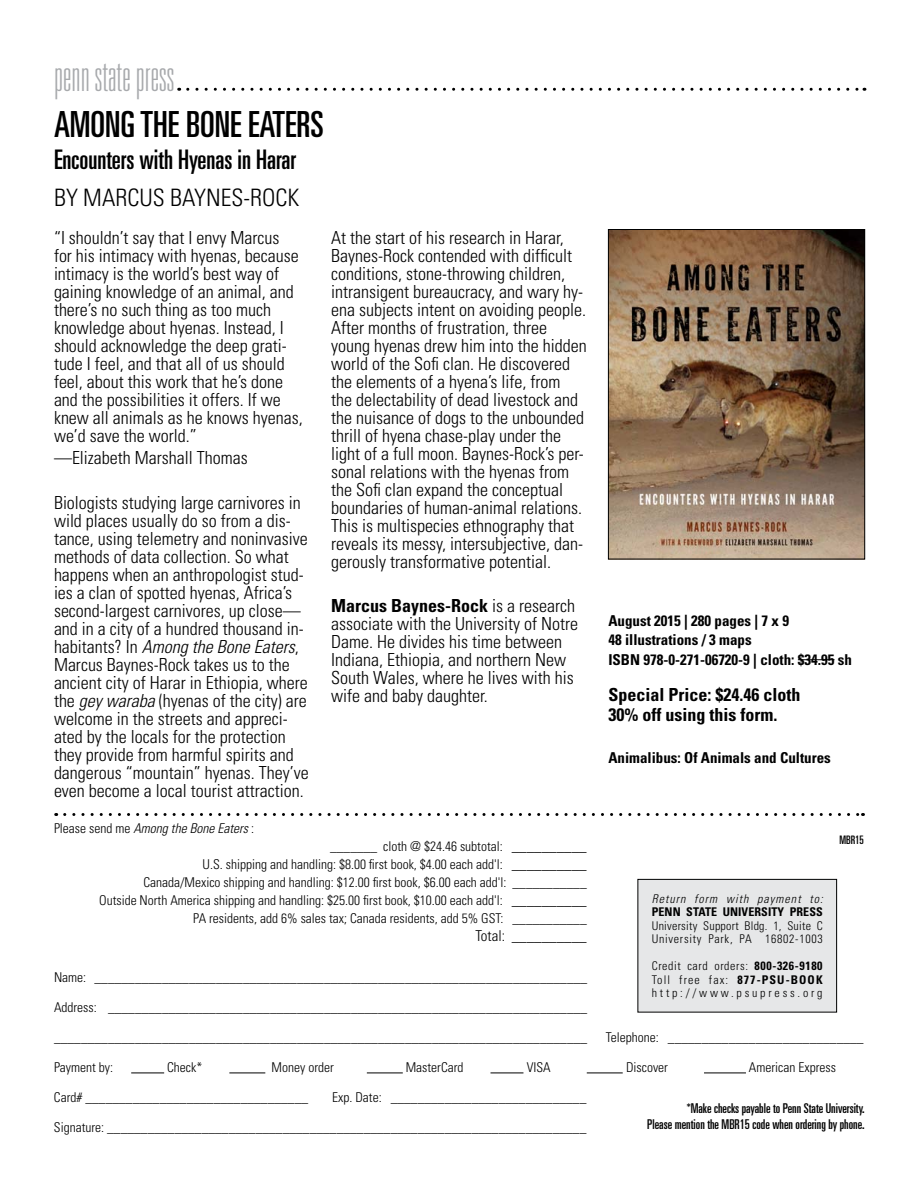
<style>
.page{position:relative;width:918px;height:1188px;background:#fff}
.page>*{position:absolute;margin:0;border:0;box-sizing:border-box;transform-origin:0 0}
.t1{font:100 ultra-condensed 45px "Univers";color:#a7a9ac}
.t2{font:ultra-condensed 36px "Univers";color:#000}
.t3{font:ultra-condensed 27px "Univers";color:#000}
.t4{font:300 condensed 24px "Univers";color:#000}
.t5{font:300 condensed 18px/18px "Univers";color:#000}
.t6{font:700 condensed 18px/20.9px "Univers";color:#000}
.t7{font:700 condensed 15px/19.4px "Univers";color:#000}
.t8{font:300 condensed 15px "Univers";color:#000}
.t9{font:300 condensed 13.5px/18px "Univers";color:#000;text-align:right}
.t10{font:ultra-condensed 13.5px/16.2px "Univers";color:#000;text-align:right}
.t11{font:italic 300 condensed 13.5px "Univers";color:#000}
.t12{font:300 condensed 12px/13.5px "Univers";letter-spacing:.06em;color:#000;text-align:justify}
.t13{font:300 condensed 12px/13.5px "Univers";letter-spacing:.04em;color:#000}
.t14{font:italic 300 condensed 12px "Univers";letter-spacing:.085em;color:#000}
.t15{font:700 condensed 12px "Univers";letter-spacing:.01em;color:#000}
.t16{font:ultra-condensed 11.7px "Univers";color:#000}
.s1{font-style:italic}
.s2{font-weight:700}
.s3{font-style:normal}
.s4{font-size:15px}
</style>
<div class="page">
<hr style="left:131px;top:1073px;width:33px;height:1px;background:#000">
<hr style="left:229px;top:1073px;width:36px;height:1px;background:#000">
<hr style="left:367px;top:1073px;width:36px;height:1px;background:#000">
<hr style="left:491px;top:1073px;width:32px;height:1px;background:#000">
<hr style="left:587px;top:1073px;width:36px;height:1px;background:#000">
<hr style="left:704px;top:1073px;width:42px;height:1px;background:#000">
<hr style="left:798px;top:659px;width:37px;height:1px;background:#000">
<svg style="left:188px;top:88px;width:677px;height:3px"></svg>
<svg style="left:65px;top:813px;width:798px;height:3px"></svg>
<div style="left:638px;top:879px;width:199px;height:133px;background:#e6e7e8"></div>
<div style="left:638px;top:879px;width:199px;height:133px;border:1px solid #000"></div>
<img style="left:610px;top:231px;width:253px;height:326px">
<div style="left:608px;top:229px;width:257px;height:330px;border:1px solid #000"></div>
<h1 class="t1" style="left:54px;top:52px;width:122px">penn state press</h1>
<h2 class="t2" style="left:54px;top:104px;width:257px">Among the Bone Eaters</h2>
<h3 class="t3" style="left:54px;top:144px;width:244px">Encounters with Hyenas in Harar</h3>
<h3 class="t4" style="left:54px;top:184px;width:247px">by marcus baynes-rock</h3>
<p class="t5" style="left:54px;top:228px;width:250px">“I shouldn’t say that I envy Marcus<br>for his intimacy with hyenas, because intimacy is the world’s best way of gaining knowledge of an animal, and there’s no such thing as too much knowledge about hyenas. Instead, I should acknowledge the deep grati&shy;tude I feel, and that all of us should feel, about this work that he’s done and the possibilities it offers. If we knew all animals as he knows hyenas, we’d save the world.”</p>
<p class="t5" style="left:54px;top:449px;width:195px">—Elizabeth Marshall Thomas</p>
<p class="t5" style="left:54px;top:493px;width:256px">Biologists studying large carnivores in wild places usually do so from a dis&shy;tance, using telemetry and noninvasive methods of data collection. So what happens when an anthropologist stud&shy;ies a clan of spotted hyenas, Africa’s second-largest carnivores, up close— and in a city of a hundred thousand in&shy;habitants? In <span class="s1">Among the Bone Eaters</span>, Marcus Baynes-Rock takes us to the ancient city of Harar in Ethiopia, where the <span class="s1">gey waraba</span> (hyenas of the city) are welcome in the streets and appreci&shy;ated by the locals for the protection they provide from harmful spirits and dangerous “mountain” hyenas. They’ve even become a local tourist attraction.</p>
<p class="t5" style="left:331px;top:228px;width:257px">At the start of his research in Harar, Baynes-Rock contended with difficult conditions, stone-throwing children, intransigent bureaucracy, and wary hy&shy;ena subjects intent on avoiding people.<br>After months of frustration, three young hyenas drew him into the hidden world of the Sofi clan. He discovered the elements of a hyena’s life, from<br>the delectability of dead livestock and the nuisance of dogs to the unbounded thrill of hyena chase-play under the light of a full moon. Baynes-Rock’s per&shy;sonal relations with the hyenas from the Sofi clan expand the conceptual boundaries of human-animal relations.<br>This is multispecies ethnography that reveals its messy, intersubjective, dan&shy;gerously transformative potential.</p>
<p class="t5" style="left:331px;top:597px;width:248px"><span class="s2">Marcus Baynes-Rock</span> is a research associate with the University of Notre Dame. He divides his time between Indiana, Ethiopia, and northern New South Wales, where he lives with his wife and baby daughter.</p>
<p class="t7" style="left:608px;top:611px;width:245px">August 2015 | 280 pages | 7 x 9<br>48 illustrations / 3 maps<br>ISBN 978-0-271-06720-9 | cloth: $34.95 sh</p>
<p class="t6" style="left:608px;top:684px;width:193px">Special Price: $24.46 cloth<br>30% off using this form.</p>
<p class="t7" style="left:608px;top:748px;width:224px">Animalibus: Of Animals and Cultures</p>
<p class="t11" style="left:54px;top:820px;width:202px"><span class="s3">Please send me</span> Among the Bone Eaters <span class="s3">:</span></p>
<p class="t9" style="left:99px;top:837px;width:489px">_______ cloth @ $24.46 subtotal: <span class="s4">__________<br></span>U.S. shipping and handling: $8.00 first book, $4.00 each add'l: <span class="s4">__________<br></span>Canada/Mexico shipping and handling: $12.00 first book, $6.00 each add'l: ___________<br>Outside North America shipping and handling: $25.00 first book, $10.00 each add'l: <span class="s4">__________ </span>PA residents, add 6% sales tax; Canada residents, add 5% GST: ___________</p>
<p class="t8" style="left:475px;top:927px;width:113px">Total: __________</p>
<p class="t16" style="left:839px;top:833px;width:26px">MBR15</p>
<p class="t14" style="left:652px;top:891px;width:173px">Return form with payment to:</p>
<p class="t15" style="left:652px;top:905px;width:159px">PENN STATE University Press</p>
<p class="t13" style="left:652px;top:919px;width:173px">University Support Bldg. 1, Suite C<br>University Park, PA 16802-1003</p>
<p class="t12" style="left:652px;top:959px;width:172px">Credit card orders: <span class="s2">800-326-9180<br></span>Toll free fax: <span class="s2">877-PSU-BOOK </span>http://www.psupress.org</p>
<p class="t9" style="left:54px;top:968px;width:535px">Name: _________________________________________________________________________</p>
<p class="t9" style="left:54px;top:998px;width:535px">Address: _______________________________________________________________________</p>
<p class="t9" style="left:54px;top:1028px;width:535px">_______________________________________________________________________________</p>
<p class="t9" style="left:606px;top:1028px;width:259px">Telephone: _____________________________</p>
<p class="t9" style="left:54px;top:1058px;width:61px">Payment by:</p>
<p class="t9" style="left:167px;top:1058px;width:37px">Check*</p>
<p class="t9" style="left:272px;top:1058px;width:64px">Money order</p>
<p class="t9" style="left:406px;top:1058px;width:59px">MasterCard</p>
<p class="t9" style="left:527px;top:1058px;width:26px">VISA</p>
<p class="t9" style="left:626px;top:1058px;width:43px">Discover</p>
<p class="t9" style="left:749px;top:1058px;width:88px">American Express</p>
<p class="t9" style="left:54px;top:1088px;width:256px">Card# _________________________________</p>
<p class="t9" style="left:332px;top:1088px;width:256px">Exp. Date: _____________________________</p>
<p class="t9" style="left:54px;top:1118px;width:534px">Signature: _______________________________________________________________________</p>
<p class="t10" style="left:647px;top:1100px;width:219px">*Make checks payable to Penn State University.<br>Please mention the MBR15 code when ordering by phone.</p>
</div>
